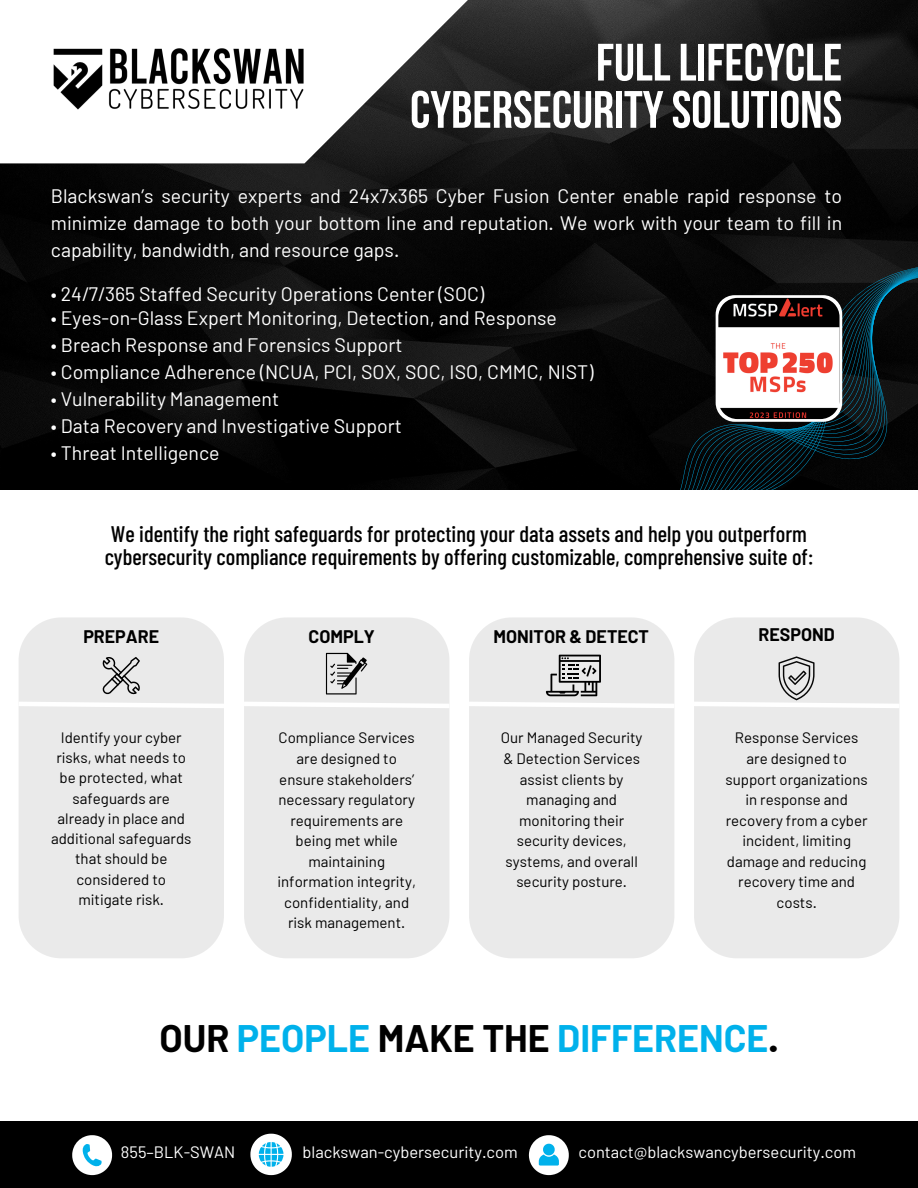
<style>
.page{position:relative;width:918px;height:1188px;background:#fff}
.page>*{position:absolute;margin:0;border:0;box-sizing:border-box;transform-origin:0 0}
.t1{font:700 52.5px/47.2px "Bebas Neue";color:#fff;text-align:right}
.t2{font:700 37.5px "Barlow";color:#00b1eb}
.t3{font:500 22.5px/22.5px "Barlow Condensed";color:#000}
.t4{font:19.5px/27px "Barlow";color:#fff;text-align:justify}
.t5{font:700 17.85px "Barlow";color:#000}
.t6{font:16.5px "Barlow";color:#fff}
.t7{font:15px/20.5px "Barlow";color:#000;text-align:center}
.s1{color:#000}
</style>
<div class="page">
<img style="left:0;top:0;width:918px;height:490px">
<svg style="left:0;top:0;width:469px;height:163px"></svg>
<img style="left:51px;top:45px;width:254px;height:67px">
<svg style="left:708px;top:259px;width:210px;height:231px;background:#091519"></svg>
<img style="left:716px;top:295px;width:126px;height:127px;border-radius:19px">
<img style="left:718px;top:298px;width:122px;height:121px">
<div style="left:469px;top:617px;width:205px;height:341px;background:#eaeaea;border-radius:43px"></div>
<div style="left:19px;top:617px;width:205px;height:341px;background:#eaeaea;border-radius:43px"></div>
<svg style="left:19px;top:657px;width:205px;height:51px"></svg>
<div style="left:244px;top:617px;width:205px;height:341px;background:#eaeaea;border-radius:43px"></div>
<div style="left:694px;top:617px;width:205px;height:341px;background:#eaeaea;border-radius:43px"></div>
<svg style="left:694px;top:656px;width:205px;height:52px"></svg>
<svg style="left:244px;top:653px;width:205px;height:55px"></svg>
<svg style="left:469px;top:655px;width:205px;height:53px"></svg>
<div style="left:0;top:1122px;width:918px;height:66px;background:#000"></div>
<svg style="left:72px;top:1135px;width:40px;height:40px"></svg>
<svg style="left:250px;top:1134px;width:42px;height:41px"></svg>
<svg style="left:529px;top:1135px;width:40px;height:40px"></svg>
<h4 class="t1" style="left:410px;top:44px;width:434px">FULLLIFECYCLE<br>CYBERSECURITYSOLUTIONS</h4>
<h1 class="t4" style="left:51px;top:182px;width:793px">Blackswan’s security experts and 24x7x365 Cyber Fusion Center enable rapid response to minimize damage to both your bottom line and reputation. We work with your team to fill in capability, bandwidth, and resource gaps.</h1>
<h5 class="t4" style="left:51px;top:280px;width:435px">• 24/7/365 Staffed Security Operations Center (SOC)</h5>
<h5 class="t4" style="left:51px;top:303px;width:508px">• Eyes-on-Glass Expert Monitoring, Detection, and Response</h5>
<h5 class="t4" style="left:51px;top:330px;width:353px">• Breach Response and Forensics Support</h5>
<h5 class="t4" style="left:51px;top:357px;width:544px">• Compliance Adherence (NCUA, PCI, SOX, SOC, ISO, CMMC, NIST)</h5>
<h5 class="t4" style="left:51px;top:384px;width:230px">• Vulnerability Management</h5>
<h5 class="t4" style="left:51px;top:411px;width:352px">• Data Recovery and Investigative Support</h5>
<h5 class="t4" style="left:51px;top:438px;width:170px">• Threat Intelligence</h5>
<h4 class="t3" style="left:105px;top:522px;width:710px">We identify the right safeguards for protecting your data assets and help you outperform cybersecurity compliance requirements by offering customizable, comprehensive suite of:</h4>
<p class="t5" style="left:83px;top:625px;width:77px">PREPARE</p>
<p class="t7" style="left:51px;top:727px;width:142px">Identify your cyber risks, what needs to be protected, what safeguards are already in place and additional safeguards that should be considered to mitigate risk.</p>
<h4 class="t5" style="left:309px;top:625px;width:68px">COMPLY</h4>
<p class="t5" style="left:494px;top:625px;width:157px">MONITOR &amp; DETECT</p>
<p class="t5" style="left:759px;top:623px;width:78px">RESPOND</p>
<p class="t7" style="left:278px;top:727px;width:140px">Compliance Services are designed to ensure stakeholders’ necessary regulatory requirements are being met while maintaining information integrity, confidentiality, and risk management.</p>
<p class="t7" style="left:501px;top:727px;width:143px">Our Managed Security &amp; Detection Services assist clients by managing and monitoring their security devices, systems, and overall security posture.</p>
<h4 class="t7" style="left:726px;top:727px;width:144px">Response Services are designed to support organizations in response and recovery from a cyber incident, limiting damage and reducing recovery time and costs.</h4>
<p class="t2" style="left:160px;top:1014px;width:620px"><span class="s1">OUR</span> PEOPLE <span class="s1">MAKE THE</span> DIFFERENCE<span class="s1">.</span></p>
<p class="t6" style="left:121px;top:1141px;width:116px">855–BLK-SWAN</p>
<p class="t6" style="left:303px;top:1141px;width:217px">blackswan-cybersecurity.com</p>
<h3 class="t6" style="left:578px;top:1141px;width:279px">contact@blackswancybersecurity.com</h3>
</div>
